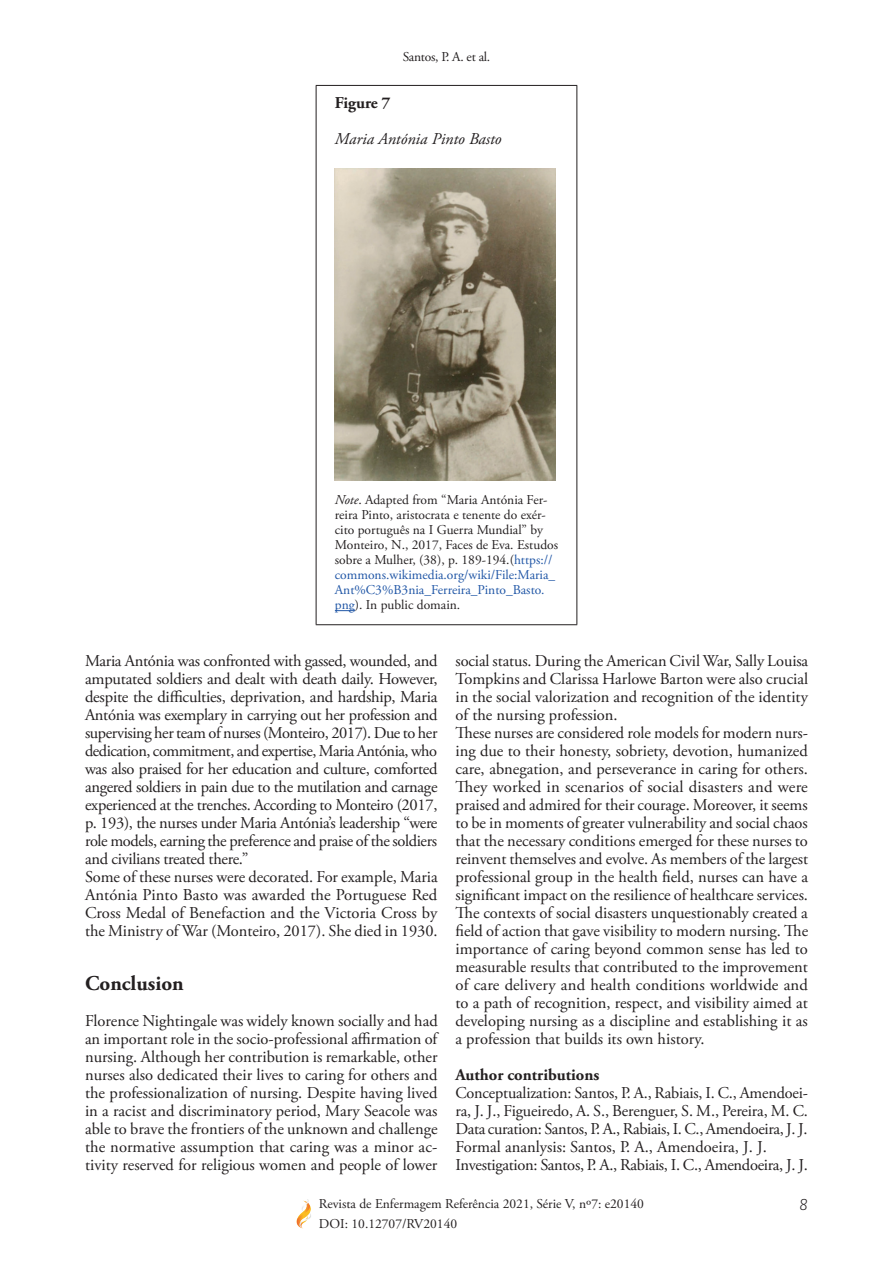
<style>
.page{position:relative;width:893px;height:1263px;background:#fff}
.page>*{position:absolute;margin:0;border:0;box-sizing:border-box;transform-origin:0 0}
.t1{font:700 21px "Adobe Garamond Pro";color:#231f20}
.t2{font:16.5px/18px "Adobe Garamond Pro";letter-spacing:-.005em;color:#231f20}
.t3{font:700 16.5px "Adobe Garamond Pro";color:#231f20}
.t4{font:italic 16.5px "Adobe Garamond Pro";color:#231f20}
.t5{font:italic 300 15px "Sanuk";color:#231f20}
.t6{font:13.5px/15px "Adobe Garamond Pro";color:#231f20}
.t7{font:13.5px "Adobe Garamond Pro";letter-spacing:-.02em;color:#231f20}
.s1{font-style:italic}
.s2{color:#2056a6}
</style>
<div class="page">
<img style="left:296px;top:1199px;width:15px;height:29px">
<hr style="left:316px;top:85px;width:261px;height:1px;background:#231f20">
<hr style="left:316px;top:86px;width:1px;height:538px;background:#231f20">
<hr style="left:576px;top:86px;width:1px;height:538px;background:#231f20">
<hr style="left:316px;top:624px;width:261px;height:1px;background:#231f20">
<svg style="left:335px;top:610px;width:20px;height:1px"></svg>
<img style="left:335px;top:169px;width:220px;height:311px">
<p class="t7" style="left:403px;top:48px;width:89px">Santos, P. A. et al.</p>
<p class="t3" style="left:335px;top:93px;width:57px">Figure 7</p>
<p class="t4" style="left:335px;top:129px;width:168px">Maria Antónia Pinto Basto</p>
<p class="t6" style="left:335px;top:493px;width:225px"><span class="s1">Note</span>. Adapted from “Maria Antónia Fer&shy;reira Pinto, aristocrata e tenente do exér&shy;cito português na I Guerra Mundial” by Monteiro, N., 2017, Faces de Eva. Estudos sobre a Mulher, (38), p. 189-194.(<span class="s2">https:// commons.wikimedia.org/wiki/File:Maria_ Ant%C3%B3nia_Ferreira_Pinto_Basto. png</span>). In public domain.</p>
<p class="t2" style="left:85px;top:652px;width:354px">Maria Antónia was confronted with gassed, wounded, and amputated soldiers and dealt with death daily. However, despite the difficulties, deprivation, and hardship, Maria Antónia was exemplary in carrying out her profession and supervising her team of nurses (Monteiro, 2017). Due to her dedication, commitment, and expertise, Maria Antónia, who was also praised for her education and culture, comforted angered soldiers in pain due to the mutilation and carnage experienced at the trenches. According to Monteiro (2017, p. 193), the nurses under Maria Antónia’s leadership “were role models, earning the preference and praise of the soldiers and civilians treated there.”<br>Some of these nurses were decorated. For example, Maria Antónia Pinto Basto was awarded the Portuguese Red Cross Medal of Benefaction and the Victoria Cross by the Ministry of War (Monteiro, 2017). She died in 1930.</p>
<p class="t1" style="left:85px;top:971px;width:100px">Conclusion</p>
<p class="t2" style="left:85px;top:1012px;width:354px;text-align:justify">Florence Nightingale was widely known socially and had an important role in the socio-professional affirmation of nursing. Although her contribution is remarkable, other nurses also dedicated their lives to caring for others and the professionalization of nursing. Despite having lived in a racist and discriminatory period, Mary Seacole was able to brave the frontiers of the unknown and challenge the normative assumption that caring was a minor ac&shy;tivity reserved for religious women and people of lower</p>
<p class="t2" style="left:455px;top:652px;width:354px">social status. During the American Civil War, Sally Louisa Tompkins and Clarissa Harlowe Barton were also crucial in the social valorization and recognition of the identity of the nursing profession.<br>These nurses are considered role models for modern nurs&shy;ing due to their honesty, sobriety, devotion, humanized care, abnegation, and perseverance in caring for others.<br>They worked in scenarios of social disasters and were praised and admired for their courage. Moreover, it seems to be in moments of greater vulnerability and social chaos that the necessary conditions emerged for these nurses to reinvent themselves and evolve. As members of the largest professional group in the health field, nurses can have a significant impact on the resilience of healthcare services.<br>The contexts of social disasters unquestionably created a field of action that gave visibility to modern nursing. The importance of caring beyond common sense has led to measurable results that contributed to the improvement of care delivery and health conditions worldwide and to a path of recognition, respect, and visibility aimed at developing nursing as a discipline and establishing it as a profession that builds its own history.</p>
<p class="t3" style="left:455px;top:1065px;width:145px">Author contributions</p>
<p class="t2" style="left:455px;top:1084px;width:354px">Conceptualization: Santos, P. A., Rabiais, I. C., Amendoei&shy;ra, J. J., Figueiredo, A. S., Berenguer, S. M., Pereira, M. C.<br>Data curation: Santos, P. A., Rabiais, I. C., Amendoeira, J. J.<br>Formal ananlysis: Santos, P. A., Amendoeira, J. J.<br>Investigation: Santos, P. A., Rabiais, I. C., Amendoeira, J. J.</p>
<p class="t6" style="left:319px;top:1195px;width:326px;line-height:19.5px">Revista de Enfermagem Referência 2021, Série V, nº7: e20140<br>DOI: 10.12707/RV20140</p>
<p class="t5" style="left:799px;top:1195px;width:10px">8</p>
</div>
